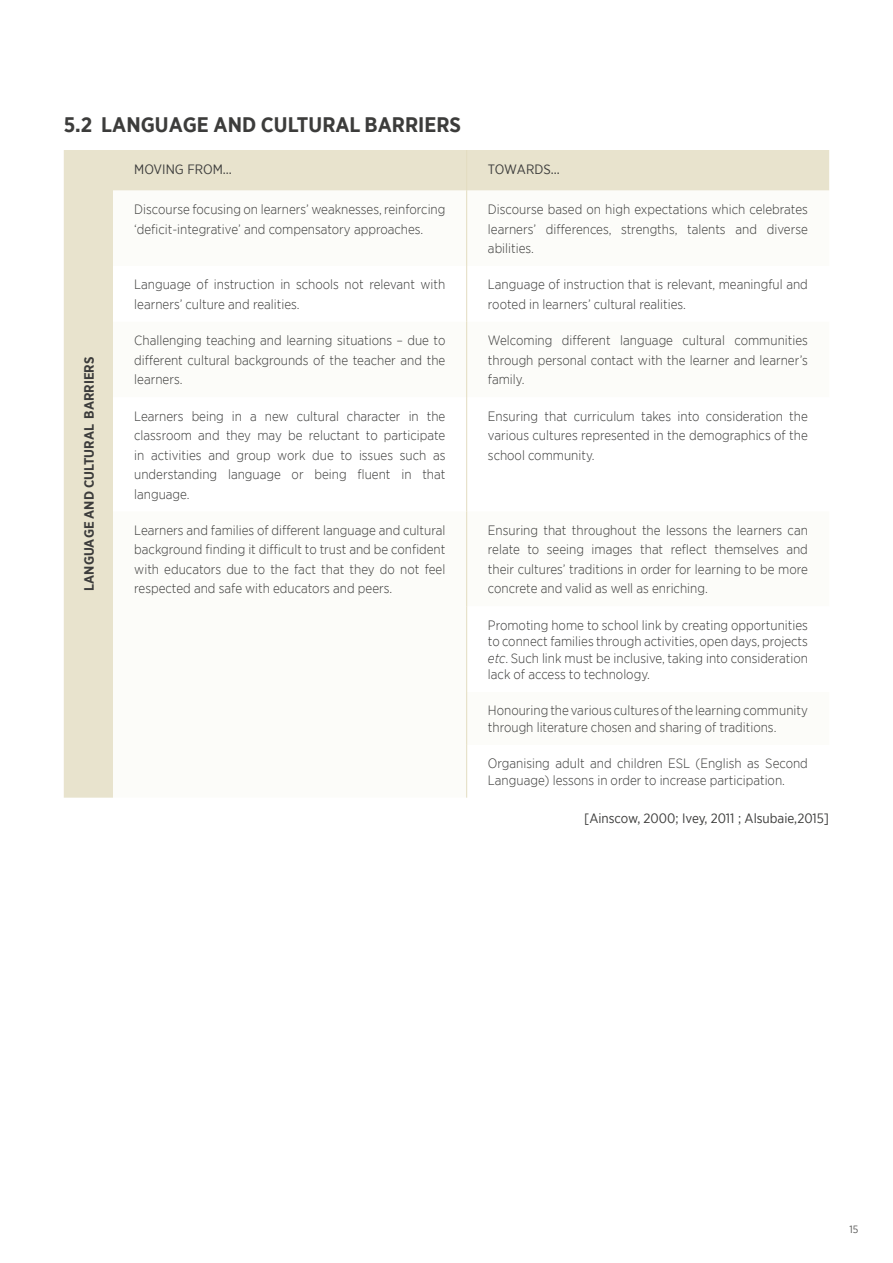
<style>
.page{position:relative;width:893px;height:1263px;background:#fff}
.page>*{position:absolute;margin:0;border:0;box-sizing:border-box;transform-origin:0 0}
.t1{font:700 21px "Gotham Narrow";color:#3c3c3b}
.t2{font:300 13.5px/19.5px "Gotham Narrow";color:#3c3c3b;text-align:justify}
.t3{font:13.5px "Gotham Narrow";color:#3c3c3b}
.t4{font:700 13.5px "Gotham Narrow";color:#3c3c3b}
.t5{font:10.5px "Gotham Narrow";color:#575756}
.s1{font-style:italic}
</style>
<div class="page">
<div style="left:64px;top:150px;width:765px;height:648px;background:#e8e3cd"></div>
<svg style="left:113px;top:191px;width:716px;height:607px"></svg>
<svg style="left:467px;top:606px;width:362px;height:192px"></svg>
<hr style="left:466px;top:150px;width:1px;height:41px;background:#e3dcc0">
<hr style="left:466px;top:191px;width:1px;height:75px;background:#e3dcc0">
<hr style="left:466px;top:266px;width:1px;height:56px;background:#e3dcc0">
<hr style="left:466px;top:322px;width:1px;height:75px;background:#e3dcc0">
<hr style="left:466px;top:397px;width:1px;height:114px;background:#e3dcc0">
<hr style="left:466px;top:511px;width:1px;height:95px;background:#e3dcc0">
<hr style="left:466px;top:606px;width:1px;height:86px;background:#e3dcc0">
<hr style="left:466px;top:692px;width:1px;height:53px;background:#e3dcc0">
<hr style="left:466px;top:745px;width:1px;height:53px;background:#e3dcc0">
<h1 class="t1" style="left:64px;top:111px;width:399px">5.2 LANGUAGE AND CULTURAL BARRIERS</h1>
<p class="t4" style="left:80px;top:591px;width:236px;rotate:-90deg">LANGUAGE AND CULTURAL BARRIERS</p>
<p class="t3" style="left:134px;top:160px;width:99px">MOVING FROM…</p>
<p class="t3" style="left:488px;top:160px;width:73px">TOWARDS...</p>
<p class="t2" style="left:134px;top:199px;width:313px">Discourse focusing on learners’ weaknesses, reinforcing ‘deficit-integrative’ and compensatory approaches.</p>
<p class="t2" style="left:488px;top:199px;width:321px">Discourse based on high expectations which celebrates learners’ differences, strengths, talents and diverse abilities.</p>
<p class="t2" style="left:134px;top:275px;width:313px">Language of instruction in schools not relevant with learners’ culture and realities.</p>
<p class="t2" style="left:488px;top:275px;width:321px">Language of instruction that is relevant, meaningful and rooted in learners’ cultural realities.</p>
<p class="t2" style="left:134px;top:330px;width:313px">Challenging teaching and learning situations – due to different cultural backgrounds of the teacher and the learners.</p>
<p class="t2" style="left:488px;top:330px;width:321px">Welcoming different language cultural communities through personal contact with the learner and learner’s family.</p>
<p class="t2" style="left:134px;top:406px;width:313px">Learners being in a new cultural character in the classroom and they may be reluctant to participate in activities and group work due to issues such as understanding language or being fluent in that language.</p>
<p class="t2" style="left:488px;top:406px;width:321px">Ensuring that curriculum takes into consideration the various cultures represented in the demographics of the school community.</p>
<p class="t2" style="left:134px;top:520px;width:313px">Learners and families of different language and cultural background finding it difficult to trust and be confident with educators due to the fact that they do not feel respected and safe with educators and peers.</p>
<p class="t2" style="left:488px;top:520px;width:321px">Ensuring that throughout the lessons the learners can relate to seeing images that reflect themselves and their cultures’ traditions in order for learning to be more concrete and valid as well as enriching.</p>
<p class="t2" style="left:488px;top:616px;width:321px;line-height:16.5px">Promoting home to school link by creating opportunities to connect families through activities, open days, projects <span class="s1">etc</span>. Such link must be inclusive, taking into consideration lack of access to technology.</p>
<p class="t2" style="left:488px;top:702px;width:321px;line-height:16.5px">Honouring the various cultures of the learning community through literature chosen and sharing of traditions.</p>
<p class="t2" style="left:488px;top:755px;width:321px;line-height:16.5px">Organising adult and children ESL (English as Second<br>Language) lessons in order to increase participation.</p>
<p class="t3" style="left:584px;top:810px;width:247px">[Ainscow, 2000; Ivey, 2011 ; Alsubaie,2015]</p>
<p class="t5" style="left:849px;top:1223px;width:10px">15</p>
</div>
